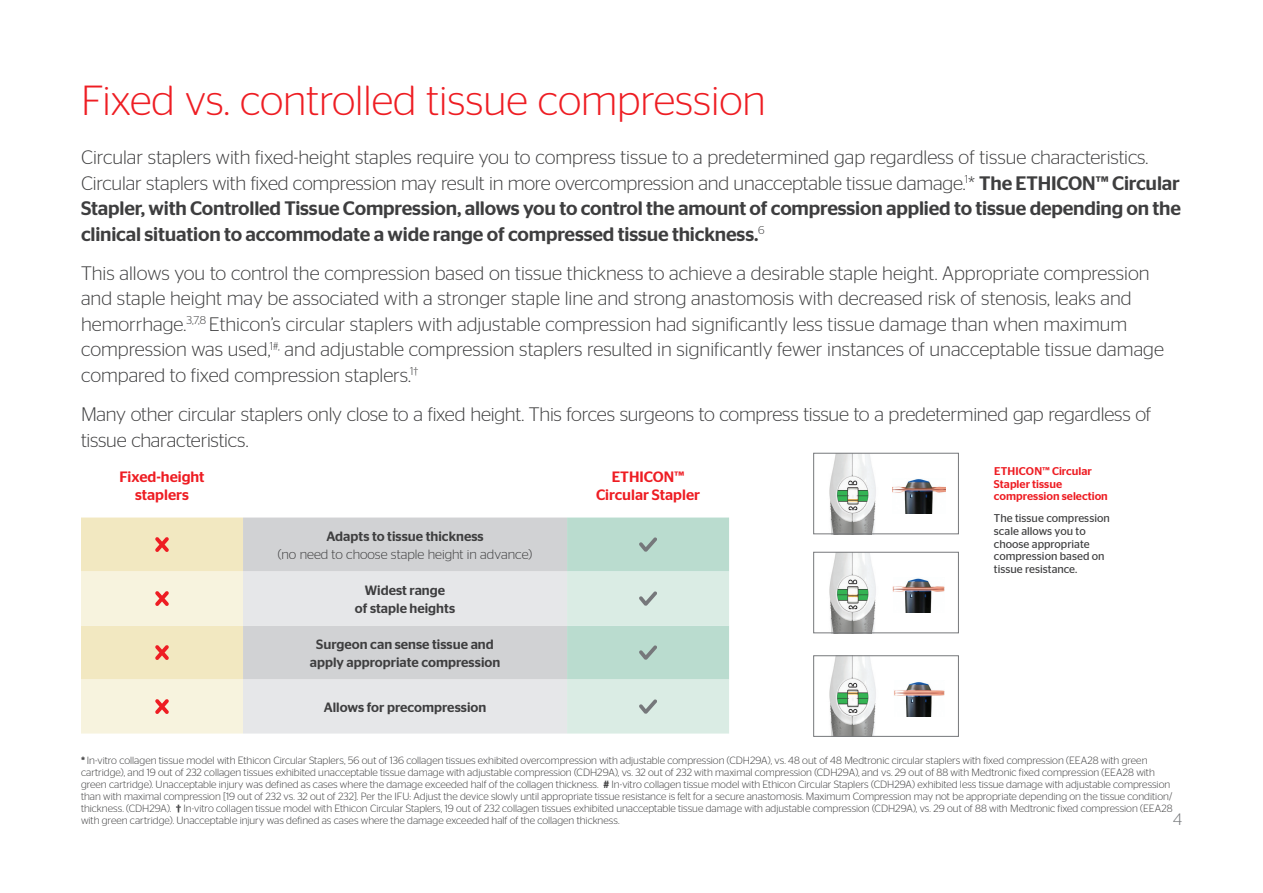
<style>
.page{position:relative;width:1263px;height:893px;background:#fff}
.page>*{position:absolute;margin:0;border:0;box-sizing:border-box;transform-origin:0 0}
.page_head{font:300 42px "Stag Sans";color:#ee1d23}
.callout_copy{font:300 19.5px/25.5px "Stag Sans";color:#3e3e3f}
.t1{font:300 16.5px "Stag Sans";color:#76787b}
.callout_copy-2{font:500 15px/18px "Stag Sans";color:#ee1d23;text-align:center}
.callout_copy-3{font:500 13.5px/18px "Stag Sans";color:#3e3e3f;text-align:center}
.callout_copy-4{font:300 13.5px/18px "Stag Sans";color:#3e3e3f;text-align:center}
.callout_copy-5{font:11.25px/12.8px "Stag Sans";color:#3e3e3f}
.callout_copy-6{font:500 11.25px/12.8px "Stag Sans";color:#ee1d23}
.footnotes{font:300 10.5px/12px "Stag Sans";color:#3e3e3f}
.s1{font-weight:500}
</style>
<div class="page">
<img style="left:829px;top:455px;width:47px;height:77px">
<div style="left:813px;top:453px;width:145px;height:81px;border:1px solid #76787b"></div>
<img style="left:892px;top:479px;width:53px;height:34px">
<img style="left:829px;top:554px;width:47px;height:77px">
<div style="left:813px;top:552px;width:145px;height:81px;border:1px solid #76787b"></div>
<img style="left:892px;top:578px;width:53px;height:35px">
<img style="left:829px;top:658px;width:47px;height:76px">
<div style="left:813px;top:656px;width:145px;height:80px;border:1px solid #76787b"></div>
<img style="left:894px;top:682px;width:50px;height:34px">
<div style="left:243px;top:518px;width:324px;height:54px;background:#d1d2d4"></div>
<svg style="left:243px;top:572px;width:324px;height:162px;background:#dfe0e2"></svg>
<svg style="left:81px;top:518px;width:162px;height:216px;background:#f4eacd"></svg>
<svg style="left:567px;top:518px;width:162px;height:216px;background:#c9e3d8"></svg>
<p class="page_head" style="left:81px;top:77px;width:686px">Fixed vs. controlled tissue compression</p>
<p class="callout_copy" style="left:81px;top:145px;width:1101px">Circular staplers with fixed-height staples require you to compress tissue to a predetermined gap regardless of tissue characteristics.<br>Circular staplers with fixed compression may result in more overcompression and unacceptable tissue damage.<sup>1</sup>* <span class="s1">The ETHICON™ Circular Stapler, with Controlled Tissue Compression, allows you to control the amount of compression applied to tissue depending on the clinical situation to accommodate a wide range of compressed tissue thickness.</span><sup>6</sup></p>
<p class="callout_copy" style="left:81px;top:260px;width:1084px">This allows you to control the compression based on tissue thickness to achieve a desirable staple height. Appropriate compression and staple height may be associated with a stronger staple line and strong anastomosis with decreased risk of stenosis, leaks and hemorrhage.<sup>3,7,8</sup> Ethicon’s circular staplers with adjustable compression had significantly less tissue damage than when maximum compression was used,<sup>1#,</sup> and adjustable compression staplers resulted in significantly fewer instances of unacceptable tissue damage compared to fixed compression staplers.<sup>1†</sup></p>
<p class="callout_copy" style="left:81px;top:401px;width:1071px">Many other circular staplers only close to a fixed height. This forces surgeons to compress tissue to a predetermined gap regardless of tissue characteristics.</p>
<p class="callout_copy-2" style="left:119px;top:467px;width:87px">Fixed-height staplers</p>
<p class="callout_copy-2" style="left:596px;top:467px;width:106px">ETHICON™<br>Circular Stapler</p>
<p class="callout_copy-4" style="left:278px;top:527px;width:256px"><span class="s1">Adapts to tissue thickness<br></span>(no need to choose staple height in advance)</p>
<p class="callout_copy-3" style="left:355px;top:581px;width:102px">Widest range<br>of staple heights</p>
<p class="callout_copy-3" style="left:310px;top:635px;width:192px">Surgeon can sense tissue and apply appropriate compression</p>
<p class="callout_copy-3" style="left:324px;top:698px;width:164px">Allows for precompression</p>
<p class="callout_copy-6" style="left:994px;top:465px;width:115px">ETHICON™ Circular<br>Stapler tissue compression selection</p>
<p class="callout_copy-5" style="left:994px;top:512px;width:117px">The tissue compression scale allows you to choose appropriate compression based on tissue resistance.</p>
<p class="footnotes" style="left:81px;top:755px;width:1093px"><span class="s1">*</span> In-vitro collagen tissue model with Ethicon Circular Staplers, 56 out of 136 collagen tissues exhibited overcompression with adjustable compression (CDH29A), vs. 48 out of 48 Medtronic circular staplers with fixed compression (EEA28 with green cartridge), and 19 out of 232 collagen tissues exhibited unacceptable tissue damage with adjustable compression (CDH29A), vs. 32 out of 232 with maximal compression (CDH29A), and vs. 29 out of 88 with Medtronic fixed compression (EEA28 with green cartridge). Unacceptable injury was defined as cases where the damage exceeded half of the collagen thickness. <span class="s1">#</span> In-vitro collagen tissue model with Ethicon Circular Staplers (CDH29A) exhibited less tissue damage with adjustable compression than with maximal compression [19 out of 232 vs. 32 out of 232]. Per the IFU: Adjust the device slowly until appropriate tissue resistance is felt for a secure anastomosis. Maximum Compression may not be appropriate depending on the tissue condition/ thickness. (CDH29A). <span class="s1">†</span> In-vitro collagen tissue model with Ethicon Circular Staplers, 19 out of 232 collagen tissues exhibited unacceptable tissue damage with adjustable compression (CDH29A), vs. 29 out of 88 with Medtronic fixed compression (EEA28 with green cartridge). Unacceptable injury was defined as cases where the damage exceeded half of the collagen thickness.</p>
<h3 class="t1" style="left:1173px;top:810px;width:10px">4</h3>
</div>
